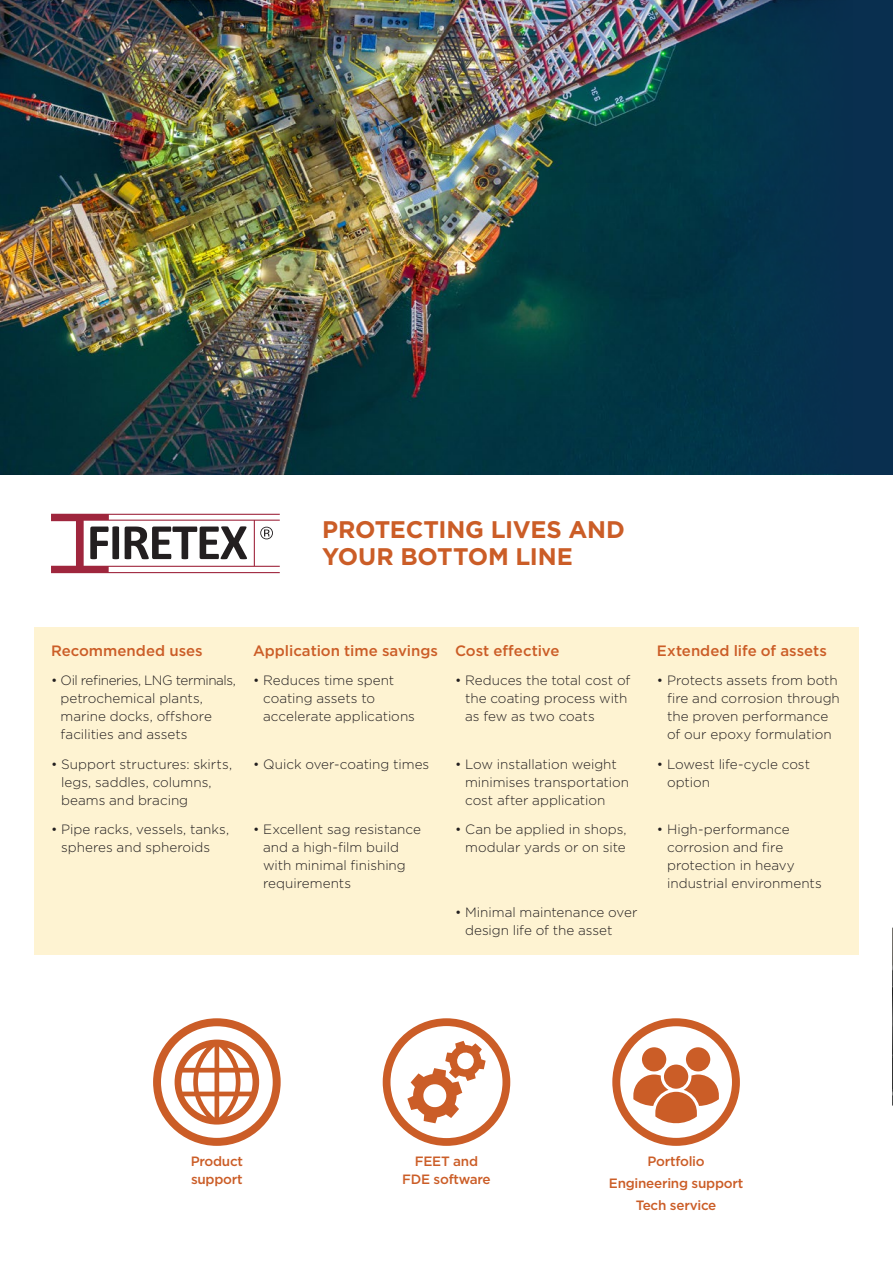
<style>
.page{position:relative;width:893px;height:1263px;background:#fff}
.page>*{position:absolute;margin:0;border:0;box-sizing:border-box;transform-origin:0 0}
.t1{font:700 24px/27px "Gotham";letter-spacing:-.01em;color:#cb5d27}
.t2{font:500 15px "Gotham";color:#cb5d27}
.t3{font:300 13.5px/18px "Gotham";color:#231f20}
.t4{font:500 13.5px/18px "Gotham";letter-spacing:-.02em;color:#cb5d27;text-align:center}
</style>
<div class="page">
<div style="left:0;top:0;width:893px;height:474px;background:#092f4f"></div>
<img style="left:0;top:0;width:704px;height:474px">
<div style="left:34px;top:627px;width:825px;height:328px;background:#fef3d2"></div>
<svg style="left:383px;top:1018px;width:127px;height:128px"></svg>
<svg style="left:612px;top:1018px;width:128px;height:128px"></svg>
<svg style="left:153px;top:1018px;width:128px;height:128px"></svg>
<svg style="left:51px;top:514px;width:229px;height:59px"></svg>
<img style="left:892px;top:927px;width:1px;height:179px">
<p class="t1" style="left:322px;top:516px;width:304px">PROTECTING LIVES AND<br>YOUR BOTTOM LINE</p>
<p class="t2" style="left:51px;top:641px;width:153px">Recommended uses</p>
<p class="t2" style="left:253px;top:641px;width:186px">Application time savings</p>
<p class="t2" style="left:455px;top:641px;width:106px">Cost effective</p>
<p class="t2" style="left:657px;top:641px;width:171px">Extended life of assets</p>
<p class="t3" style="left:61px;top:671px;width:177px;text-indent:-10px">• Oil refineries, LNG terminals, petrochemical plants, marine docks, offshore facilities and assets</p>
<p class="t3" style="left:263px;top:671px;width:153px;text-indent:-10px">• Reduces time spent coating assets to accelerate applications</p>
<p class="t3" style="left:465px;top:671px;width:167px;text-indent:-10px">• Reduces the total cost of the coating process with as few as two coats</p>
<p class="t3" style="left:667px;top:671px;width:174px;text-indent:-10px">• Protects assets from both fire and corrosion through the proven performance of our epoxy formulation</p>
<p class="t3" style="left:61px;top:754px;width:172px;text-indent:-10px">• Support structures: skirts, legs, saddles, columns, beams and bracing</p>
<p class="t3" style="left:253px;top:754px;width:178px">• Quick over-coating times</p>
<p class="t3" style="left:465px;top:754px;width:165px;text-indent:-10px">• Low installation weight minimises transportation cost after application</p>
<p class="t3" style="left:667px;top:754px;width:144px;text-indent:-10px">• Lowest life-cycle cost option</p>
<p class="t3" style="left:61px;top:819px;width:170px;text-indent:-10px">• Pipe racks, vessels, tanks, spheres and spheroids</p>
<p class="t3" style="left:263px;top:819px;width:159px;text-indent:-10px">• Excellent sag resistance and a high-film build with minimal finishing requirements</p>
<p class="t3" style="left:455px;top:819px;width:173px;text-align:right">• Can be applied in shops, modular yards or on site</p>
<p class="t3" style="left:667px;top:819px;width:156px;text-indent:-10px">• High-performance corrosion and fire protection in heavy industrial environments</p>
<p class="t3" style="left:465px;top:903px;width:174px;text-indent:-10px">• Minimal maintenance over design life of the asset</p>
<p class="t4" style="left:191px;top:1152px;width:54px;text-align:left">Product support</p>
<p class="t4" style="left:402px;top:1152px;width:90px">FEET and<br>FDE software</p>
<p class="t4" style="left:647px;top:1152px;width:59px">Portfolio</p>
<p class="t4" style="left:609px;top:1174px;width:136px">Engineering support</p>
<p class="t4" style="left:636px;top:1196px;width:82px">Tech service</p>
</div>
